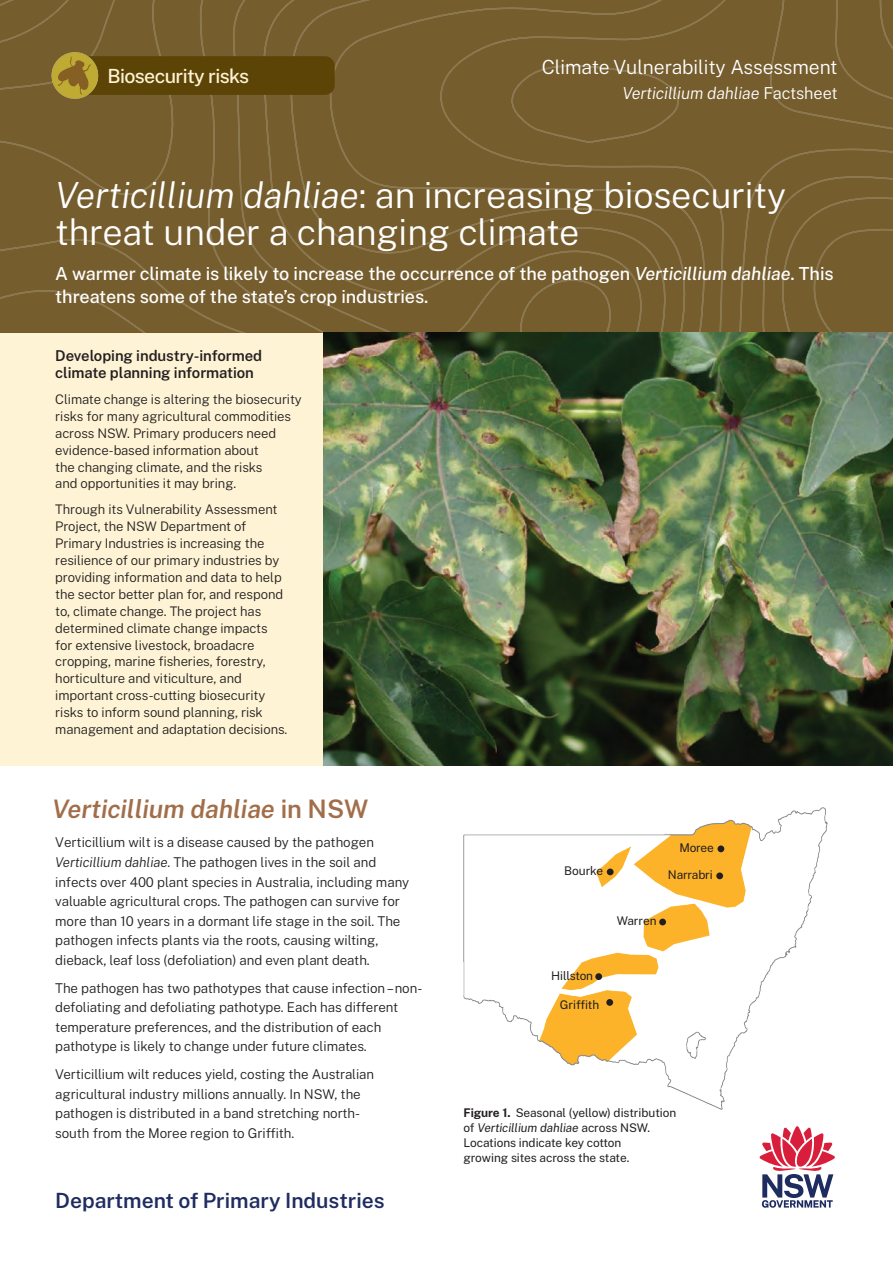
<style>
.page{position:relative;width:893px;height:1263px;background:#fff}
.page>*{position:absolute;margin:0;border:0;box-sizing:border-box;transform-origin:0 0}
.t1{font:300 36px/37.2px "Public Sans";letter-spacing:-.005em;color:#fff}
.t2{font:italic 600 25.5px "Public Sans";letter-spacing:-.005em;color:#a26e49}
.t3{font:600 21px "Public Sans";color:#1e2c60}
.t4{font:300 19.5px "Public Sans";letter-spacing:-.005em;color:#fff}
.t5{font:500 19.5px "Public Sans";letter-spacing:-.03em;color:#fef3d4}
.t6{font:500 18px/22.5px "Public Sans";letter-spacing:-.005em;color:#fff}
.t7{font:italic 300 16.5px "Public Sans";letter-spacing:-.005em;color:#fff}
.t8{font:600 15px/17px "Public Sans";letter-spacing:-.005em;color:#231f20}
.t9{font:300 13.5px/19.6px "Public Sans";letter-spacing:-.005em;color:#231f20}
.t10{font:300 13.2px/17px "Public Sans";letter-spacing:-.005em;color:#231f20}
.t11{font:12px/15px "Public Sans";letter-spacing:-.01em;color:#231f20}
.s1{font-style:normal}
.s2{font-style:italic}
.s3{font-weight:700}
</style>
<div class="page">
<div style="left:0;top:0;width:893px;height:333px;background:#765d2d"></div>
<div style="left:0;top:333px;width:323px;height:432px;background:#fef3d4"></div>
<div style="left:104px;top:56px;width:231px;height:39px;background:#5c4407"></div>
<img style="left:323px;top:333px;width:570px;height:432px">
<img style="left:463px;top:807px;width:364px;height:303px">
<div style="left:606px;top:999px;width:7px;height:7px;background:#231f20;border-radius:50%"></div>
<div style="left:595px;top:973px;width:7px;height:7px;background:#231f20;border-radius:50%"></div>
<div style="left:659px;top:919px;width:7px;height:6px;background:#231f20;border-radius:50%"></div>
<div style="left:607px;top:868px;width:7px;height:7px;background:#231f20;border-radius:50%"></div>
<div style="left:716px;top:872px;width:7px;height:7px;background:#231f20;border-radius:50%"></div>
<div style="left:717px;top:845px;width:7px;height:7px;background:#231f20;border-radius:50%"></div>
<svg style="left:760px;top:1126px;width:75px;height:82px"></svg>
<img style="left:46px;top:47px;width:58px;height:58px">
<h1 class="t5" style="left:107px;top:62px;width:143px">Biosecurity risks</h1>
<h1 class="t4" style="left:542px;top:53px;width:297px">Climate Vulnerability Assessment</h1>
<h2 class="t7" style="left:622px;top:82px;width:217px">Verticillium dahliae <span class="s1">Factsheet</span></h2>
<p class="t1" style="left:55px;top:175px;width:732px"><span class="s2">Verticillium dahliae</span>: an increasing biosecurity threat under a changing climate</p>
<p class="t6" style="left:55px;top:262px;width:780px">A warmer climate is likely to increase the occurrence of the pathogen <span class="s2">Verticillium dahliae</span>. This threatens some of the state’s crop industries.</p>
<h2 class="t8" style="left:55px;top:346px;width:208px">Developing industry-informed climate planning information</h2>
<p class="t10" style="left:55px;top:390px;width:248px">Climate change is altering the biosecurity risks for many agricultural commodities across NSW. Primary producers need evidence-based information about<br>the changing climate, and the risks<br>and opportunities it may bring.</p>
<p class="t10" style="left:55px;top:500px;width:233px">Through its Vulnerability Assessment Project, the NSW Department of Primary Industries is increasing the resilience of our primary industries by providing information and data to help the sector better plan for, and respond to, climate change. The project has determined climate change impacts for extensive livestock, broadacre cropping, marine fisheries, forestry, horticulture and viticulture, and important cross-cutting biosecurity risks to inform sound planning, risk management and adaptation decisions.</p>
<h2 class="t2" style="left:52px;top:790px;width:318px">Verticillium dahliae <span class="s1">in NSW</span></h2>
<h2 class="t9" style="left:55px;top:832px;width:355px">Verticillium wilt is a disease caused by the pathogen <span class="s2">Verticillium dahliae</span>. The pathogen lives in the soil and infects over 400 plant species in Australia, including many valuable agricultural crops. The pathogen can survive for more than 10 years in a dormant life stage in the soil. The pathogen infects plants via the roots, causing wilting, dieback, leaf loss (defoliation) and even plant death.</h2>
<h2 class="t9" style="left:55px;top:978px;width:369px">The pathogen has two pathotypes that cause infection – non&shy;defoliating and defoliating pathotype. Each has different temperature preferences, and the distribution of each pathotype is likely to change under future climates.</h2>
<h2 class="t9" style="left:55px;top:1064px;width:320px">Verticillium wilt reduces yield, costing the Australian</h2>
<p class="t9" style="left:55px;top:1084px;width:307px;text-align:justify">agricultural industry millions annually. In NSW, the pathogen is distributed in a band stretching north&shy;south from the Moree region to Griffith.</p>
<h2 class="t3" style="left:55px;top:1185px;width:331px">Department of Primary Industries</h2>
<p class="t11" style="left:680px;top:840px;width:36px">Moree</p>
<p class="t11" style="left:564px;top:863px;width:40px">Bourke</p>
<p class="t11" style="left:668px;top:867px;width:46px">Narrabri</p>
<p class="t11" style="left:551px;top:967px;width:43px">Hillston</p>
<p class="t11" style="left:560px;top:996px;width:41px">Griffith</p>
<p class="t11" style="left:617px;top:913px;width:41px">Warren</p>
<p class="t11" style="left:463px;top:1104px;width:214px"><span class="s3">Figure 1.</span> Seasonal (yellow) distribution of <span class="s2">Verticillium dahliae</span> across NSW.<br>Locations indicate key cotton<br>growing sites across the state.</p>
</div>
